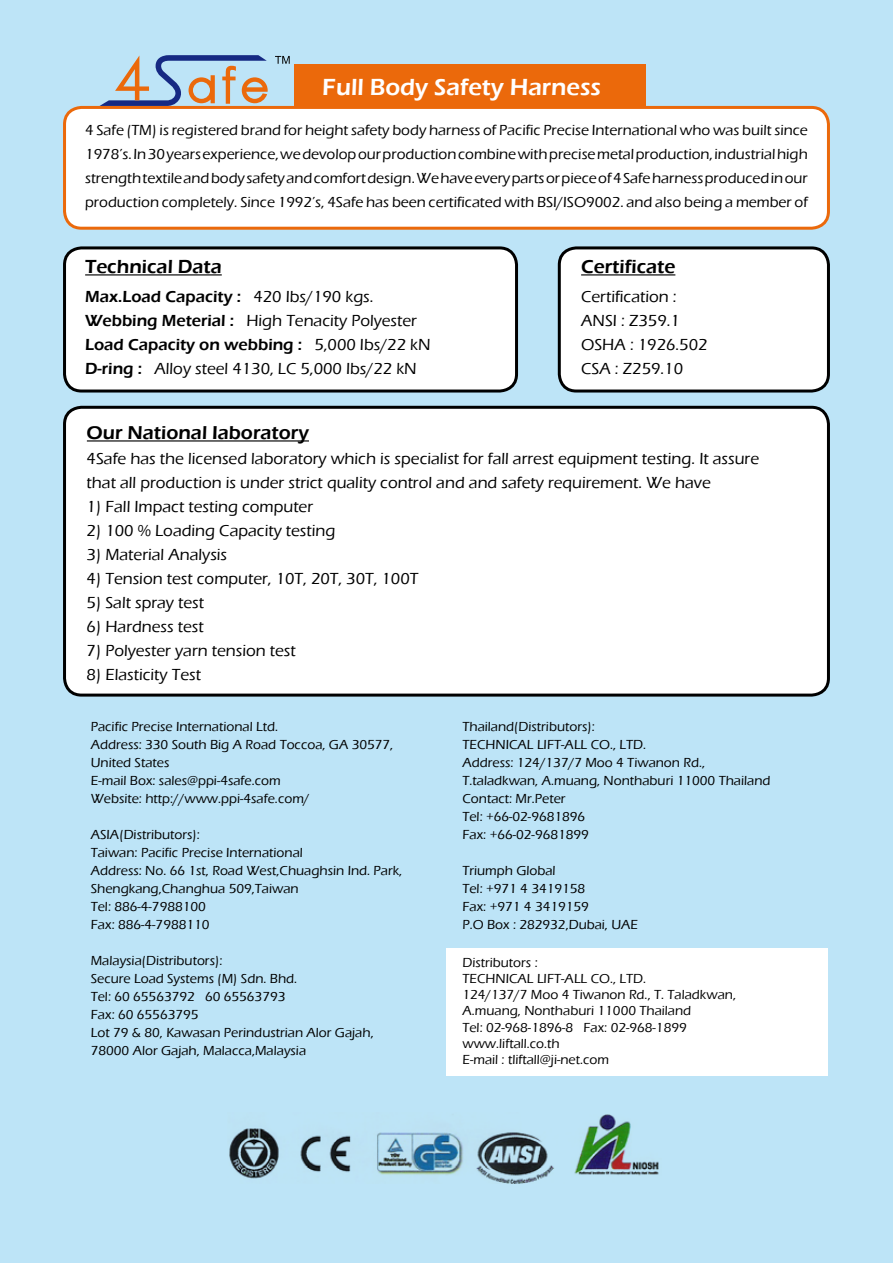
<style>
.page{position:relative;width:893px;height:1263px;background:#bde4f7}
.page>*{position:absolute;margin:0;border:0;box-sizing:border-box;transform-origin:0 0}
.t1{font:600 24px "Eras ITC";color:#fff}
.t2{font:600 19.5px "Eras ITC";color:#000}
.t3{font:500 16.5px/24px "Eras ITC";color:#000}
.t4{font:500 15px/24px "Eras ITC";color:#000;text-align:justify}
.t5{font:500 13.5px/18px "Eras ITC";color:#000}
.s1{font-weight:600}
</style>
<div class="page">
<div style="left:294px;top:64px;width:352px;height:79px;background:#eb690b"></div>
<div style="left:65px;top:107px;width:763px;height:121px;background:#fff;border-radius:17px"></div>
<div style="left:63px;top:106px;width:767px;height:124px;border:3px solid #eb690b;border-radius:17px"></div>
<div style="left:65px;top:248px;width:451px;height:143px;background:#fff;border-radius:17px"></div>
<div style="left:63px;top:246px;width:455px;height:146px;border:3px solid #000;border-radius:17px"></div>
<div style="left:559px;top:248px;width:269px;height:143px;background:#fff;border-radius:17px"></div>
<div style="left:558px;top:246px;width:272px;height:146px;border:3px solid #000;border-radius:17px"></div>
<div style="left:65px;top:407px;width:763px;height:288px;background:#fff;border-radius:17px"></div>
<div style="left:63px;top:406px;width:767px;height:291px;border:3px solid #000;border-radius:17px"></div>
<div style="left:446px;top:948px;width:382px;height:128px;background:#fff"></div>
<hr style="left:85px;top:274px;width:137px;height:1px;background:#000">
<hr style="left:87px;top:440px;width:222px;height:1px;background:#000">
<hr style="left:581px;top:274px;width:94px;height:1px;background:#000">
<svg style="left:100px;top:55px;width:168px;height:51px"></svg>
<svg style="left:275px;top:56px;width:15px;height:8px"></svg>
<img style="left:227px;top:1112px;width:435px;height:72px">
<h1 class="t1" style="left:322px;top:73px;width:280px">Full Body Safety Harness</h1>
<p class="t4" style="left:85px;top:118px;width:724px">4 Safe (TM) is registered brand for height safety body harness of Pacific Precise International who was built since 1978’s. In 30 years experience, we devolop our production combine with precise metal production, industrial high strength textile and body safety and comfort design. We have every parts or piece of 4 Safe harness produced in our production completely. Since 1992’s, 4Safe has been certificated with BSI/ISO9002. and also being a member of</p>
<h2 class="t2" style="left:85px;top:256px;width:138px">Technical Data</h2>
<p class="t3" style="left:85px;top:284px;width:347px"><span class="s1">Max.Load Capacity :</span> 420 Ibs/190 kgs.<br><span class="s1">Webbing Meterial :</span> High Tenacity Polyester <span class="s1">Load Capacity on webbing :</span> 5,000 Ibs/22 kN <span class="s1">D-ring :</span> Alloy steel 4130, LC 5,000 Ibs/22 kN</p>
<h2 class="t2" style="left:581px;top:256px;width:96px">Certificate</h2>
<p class="t3" style="left:581px;top:284px;width:128px">Certification :<br>ANSI : Z359.1<br>OSHA : 1926.502<br>CSA : Z259.10</p>
<h2 class="t2" style="left:87px;top:422px;width:224px">Our National Iaboratory</h2>
<p class="t3" style="left:87px;top:446px;width:674px">4Safe has the licensed laboratory which is specialist for fall arrest equipment testing. It assure that all production is under strict quality control and and safety requirement. We have</p>
<p class="t3" style="left:87px;top:494px;width:228px">1) Fall Impact testing computer</p>
<p class="t3" style="left:87px;top:518px;width:250px">2) 100 % Loading Capacity testing</p>
<p class="t3" style="left:87px;top:542px;width:142px">3) Material Analysis</p>
<p class="t3" style="left:87px;top:566px;width:333px">4) Tension test computer, 10T, 20T, 30T, 100T</p>
<p class="t3" style="left:87px;top:590px;width:119px">5) Salt spray test</p>
<p class="t3" style="left:87px;top:614px;width:119px">6) Hardness test</p>
<p class="t3" style="left:87px;top:638px;width:211px">7) Polyester yarn tension test</p>
<p class="t3" style="left:87px;top:662px;width:116px">8) Elasticity Test</p>
<p class="t5" style="left:91px;top:717px;width:304px">Pacific Precise International Ltd.<br>Address: 330 South Big A Road Toccoa, GA 30577, United States<br>E-mail Box: sales@ppi-4safe.com<br>Website: http://www.ppi-4safe.com/</p>
<p class="t5" style="left:91px;top:825px;width:313px">ASIA(Distributors):<br>Taiwan: Pacific Precise International<br>Address: No. 66 1st, Road West,Chuaghsin Ind. Park,<br>Shengkang,Changhua 509,Taiwan<br>Tel: 886-4-7988100<br>Fax: 886-4-7988110</p>
<p class="t5" style="left:91px;top:951px;width:284px">Malaysia(Distributors):<br>Secure Load Systems (M) Sdn. Bhd.<br>Tel: 60 65563792 60 65563793<br>Fax: 60 65563795<br>Lot 79 &amp; 80, Kawasan Perindustrian Alor Gajah,<br>78000 Alor Gajah, Malacca,Malaysia</p>
<p class="t5" style="left:462px;top:717px;width:310px">Thailand(Distributors):<br>TECHNICAL LIFT-ALL CO., LTD.<br>Address: 124/137/7 Moo 4 Tiwanon Rd.,<br>T.taladkwan, A.muang, Nonthaburi 11000 Thailand<br>Contact: Mr.Peter<br>Tel: +66-02-9681896<br>Fax: +66-02-9681899</p>
<p class="t5" style="left:462px;top:861px;width:177px">Triumph Global<br>Tel: +971 4 3419158<br>Fax: +971 4 3419159<br>P.O Box : 282932,Dubai, UAE</p>
<p class="t5" style="left:462px;top:954px;width:275px;line-height:16.2px">Distributors :<br>TECHNICAL LIFT-ALL CO., LTD.<br>124/137/7 Moo 4 Tiwanon Rd., T. Taladkwan,<br>A.muang, Nonthaburi 11000 Thailand<br>Tel: 02-968-1896-8 Fax: 02-968-1899 www.liftall.co.th<br>E-mail : tliftall@ji-net.com</p>
</div>
